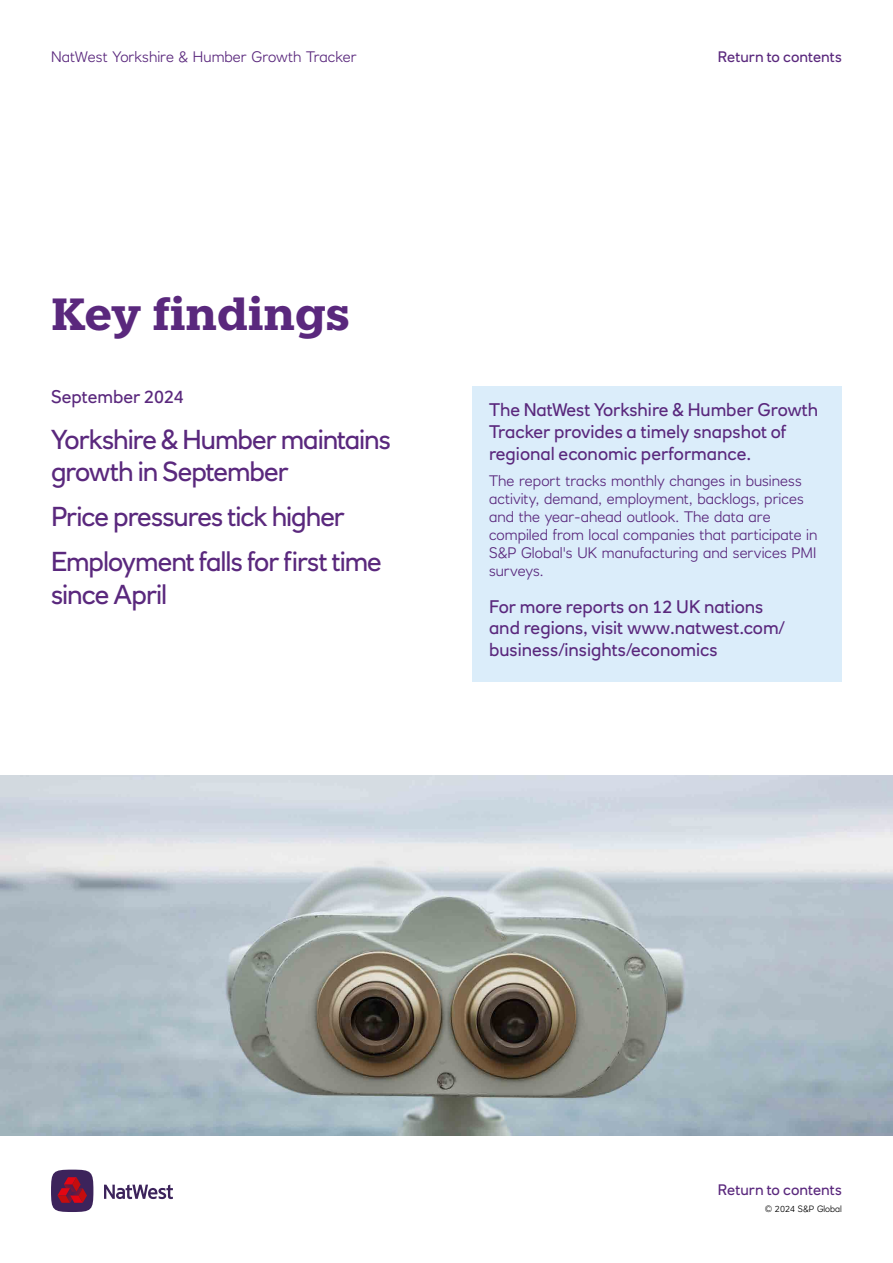
<style>
.page{position:relative;width:893px;height:1263px;background:#fff}
.page>*{position:absolute;margin:0;border:0;box-sizing:border-box;transform-origin:0 0}
.t1{font:700 45px "Knile";letter-spacing:-.01em;color:#5a287d}
.Key_findings{font:27px/32.4px "RN House Sans";letter-spacing:-.035em;color:#5a287d}
.Intro{font:18px/21.6px "RN House Sans";color:#5a287d}
.Body_copy{font:300 15px/18px "RN House Sans";color:#5a287d}
.t2{font:15px "RN House Sans";letter-spacing:.005em;color:#5a287d}
.t3{font:300 9px "RN House Sans";color:#000}
</style>
<div class="page">
<div style="left:51px;top:1169px;width:42px;height:43px;background:#3c235b;border-radius:50%"></div>
<svg style="left:104px;top:1184px;width:69px;height:15px"></svg>
<svg style="left:57px;top:1177px;width:30px;height:26px"></svg>
<img style="left:0;top:775px;width:893px;height:360px">
<div style="left:472px;top:386px;width:370px;height:295px;background:#dbedfa"></div>
<p class="Body_copy" style="left:51px;top:48px;width:307px">NatWest Yorkshire &amp; Humber Growth Tracker</p>
<h1 class="t1" style="left:51px;top:285px;width:301px">Key findings</h1>
<p class="Intro" style="left:51px;top:386px;width:135px">September 2024</p>
<p class="Key_findings" style="left:51px;top:423px;width:342px">Yorkshire &amp; Humber maintains growth in September</p>
<p class="Key_findings" style="left:51px;top:500px;width:295px">Price pressures tick higher</p>
<p class="Key_findings" style="left:51px;top:545px;width:332px">Employment falls for first time since April</p>
<p class="t2" style="left:718px;top:48px;width:126px">Return to contents</p>
<p class="Intro" style="left:489px;top:399px;width:331px">The NatWest Yorkshire &amp; Humber Growth<br>Tracker provides a timely snapshot of regional economic performance.</p>
<p class="Body_copy" style="left:489px;top:472px;width:330px">The report tracks monthly changes in business activity, demand, employment, backlogs, prices and the year-ahead outlook. The data are compiled from local companies that participate in S&amp;P Global's UK manufacturing and services PMI surveys.</p>
<p class="Intro" style="left:489px;top:595px;width:297px">For more reports on 12 UK nations and regions, visit www.natwest.com/ business/insights/economics</p>
<p class="t2" style="left:718px;top:1180px;width:126px">Return to contents</p>
<p class="t3" style="left:765px;top:1203px;width:78px">© 2024 S&amp;P Global</p>
</div>
